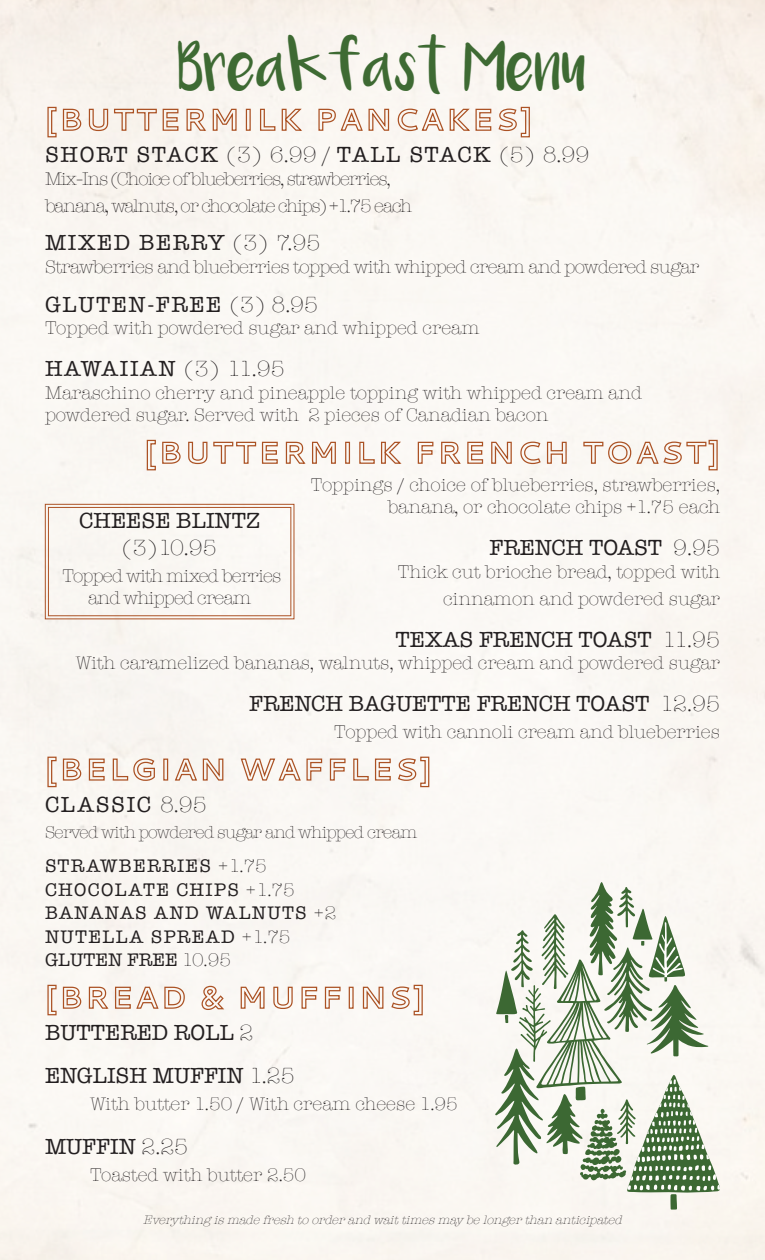
<style>
.page{position:relative;width:765px;height:1260px;background:#fff}
.page>*{position:absolute;margin:0;border:0;box-sizing:border-box;transform-origin:0 0}
.t1{font:37.5px "Luna";color:#3e6a33}
.t2{font:22.5px/27px "American Typewriter";color:#231f20;text-align:center}
.t3{font:22.5px "American Typewriter";letter-spacing:.07em;color:#231f20}
.t4{font:22.5px "American Typewriter";letter-spacing:.05em;color:#231f20}
.t5{font:300 18.75px/22.5px "American Typewriter";color:#231f20}
.t6{font:300 18.75px "American Typewriter";letter-spacing:-.06em;color:#231f20}
.t7{font:18.75px "American Typewriter";letter-spacing:.07em;color:#231f20}
.t8{font:300 18.75px "American Typewriter";letter-spacing:-.03em;color:#231f20}
.t9{font:300 18.75px/22.5px "American Typewriter";letter-spacing:-.04em;color:#231f20;text-align:center}
.t10{font:18.75px "American Typewriter";color:#231f20}
.t11{font:300 17.5px "American Typewriter";letter-spacing:-.04em;color:#231f20}
.t12{font:italic 300 12.5px "American Typewriter";color:#231f20}
.s1{font-weight:300}
</style>
<div class="page">
<svg style="left:47px;top:106px;width:35px;height:32px"></svg>
<svg style="left:88px;top:108px;width:91px;height:24px;background:#e7cfc1"></svg>
<svg style="left:186px;top:108px;width:51px;height:23px"></svg>
<div style="left:246px;top:109px;width:5px;height:22px;border:1px solid #ab5224"></div>
<svg style="left:259px;top:108px;width:45px;height:23px"></svg>
<svg style="left:318px;top:108px;width:72px;height:24px"></svg>
<svg style="left:397px;top:108px;width:95px;height:24px"></svg>
<svg style="left:498px;top:106px;width:33px;height:32px"></svg>
<svg style="left:47px;top:984px;width:35px;height:32px"></svg>
<svg style="left:88px;top:986px;width:98px;height:24px"></svg>
<svg style="left:201px;top:985px;width:25px;height:26px"></svg>
<svg style="left:240px;top:986px;width:25px;height:23px"></svg>
<svg style="left:273px;top:986px;width:20px;height:24px"></svg>
<svg style="left:301px;top:986px;width:17px;height:23px"></svg>
<svg style="left:324px;top:986px;width:17px;height:23px"></svg>
<div style="left:349px;top:987px;width:5px;height:22px;border:1px solid #ab5224"></div>
<svg style="left:362px;top:986px;width:22px;height:23px"></svg>
<svg style="left:391px;top:984px;width:32px;height:32px"></svg>
<svg style="left:495px;top:880px;width:226px;height:330px"></svg>
<svg style="left:146px;top:439px;width:35px;height:32px"></svg>
<svg style="left:188px;top:441px;width:90px;height:24px"></svg>
<svg style="left:285px;top:441px;width:52px;height:23px"></svg>
<div style="left:345px;top:442px;width:5px;height:22px;border:1px solid #ab5224"></div>
<svg style="left:359px;top:441px;width:44px;height:23px"></svg>
<svg style="left:417px;top:441px;width:17px;height:23px"></svg>
<svg style="left:440px;top:441px;width:44px;height:23px"></svg>
<svg style="left:491px;top:441px;width:21px;height:23px"></svg>
<svg style="left:520px;top:441px;width:47px;height:24px"></svg>
<svg style="left:583px;top:439px;width:135px;height:32px"></svg>
<svg style="left:47px;top:756px;width:35px;height:32px"></svg>
<svg style="left:88px;top:758px;width:17px;height:23px"></svg>
<svg style="left:112px;top:758px;width:44px;height:24px"></svg>
<div style="left:163px;top:759px;width:5px;height:22px;border:1px solid #ab5224"></div>
<svg style="left:174px;top:758px;width:50px;height:24px"></svg>
<svg style="left:240px;top:758px;width:83px;height:24px"></svg>
<svg style="left:329px;top:758px;width:17px;height:23px"></svg>
<svg style="left:353px;top:758px;width:38px;height:23px"></svg>
<svg style="left:397px;top:756px;width:33px;height:32px"></svg>
<div style="left:45px;top:504px;width:250px;height:116px;background:#faf7f3"></div>
<div style="left:48px;top:507px;width:243px;height:109px;border:1px solid #ac5225"></div>
<p class="t1" style="left:178px;top:56px;width:410px">Breakfast Menu</p>
<p class="t4" style="left:45px;top:137px;width:546px">SHORT STACK <span class="s1">(3) 6.99 /</span> TALL STACK <span class="s1">(5) 8.99</span></p>
<p class="t6" style="left:45px;top:165px;width:347px">Mix-Ins (Choice of blueberries, strawberries,</p>
<p class="t6" style="left:45px;top:192px;width:369px">banana, walnuts, or chocolate chips) +1.75 each</p>
<p class="t3" style="left:45px;top:226px;width:277px">MIXED BERRY <span class="s1">(3) 7.95</span></p>
<p class="t8" style="left:45px;top:253px;width:656px">Strawberries and blueberries topped with whipped cream and powdered sugar</p>
<p class="t3" style="left:45px;top:287px;width:275px">GLUTEN-FREE <span class="s1">(3) 8.95</span></p>
<p class="t5" style="left:45px;top:316px;width:436px">Topped with powdered sugar and whipped cream</p>
<p class="t3" style="left:45px;top:351px;width:241px">HAWAIIAN <span class="s1">(3) 11.95</span></p>
<p class="t5" style="left:45px;top:381px;width:599px">Maraschino cherry and pineapple topping with whipped cream and powdered sugar. Served with 2 pieces of Canadian bacon</p>
<p class="t5" style="left:311px;top:473px;width:411px">Toppings / choice of blueberries, strawberries,</p>
<p class="t5" style="left:388px;top:495px;width:334px">banana, or chocolate chips +1.75 each</p>
<p class="t2" style="left:489px;top:533px;width:232px">FRENCH TOAST <span class="s1">9.95</span></p>
<p class="t5" style="left:398px;top:560px;width:324px">Thick cut brioche bread, topped with</p>
<p class="t5" style="left:443px;top:587px;width:278px">cinnamon and powdered sugar</p>
<p class="t2" style="left:396px;top:625px;width:326px">TEXAS FRENCH TOAST <span class="s1">11.95</span></p>
<p class="t5" style="left:76px;top:651px;width:646px">With caramelized bananas, walnuts, whipped cream and powdered sugar</p>
<p class="t2" style="left:249px;top:689px;width:472px">FRENCH BAGUETTE FRENCH TOAST <span class="s1">12.95</span></p>
<p class="t5" style="left:334px;top:720px;width:387px">Topped with cannoli cream and blueberries</p>
<p class="t2" style="left:79px;top:506px;width:182px">CHEESE BLINTZ <span class="s1">(3)10.95</span></p>
<p class="t9" style="left:63px;top:564px;width:220px">Topped with mixed berries and whipped cream</p>
<p class="t3" style="left:45px;top:787px;width:163px">CLASSIC <span class="s1">8.95</span></p>
<p class="t11" style="left:45px;top:820px;width:374px">Served with powdered sugar and whipped cream</p>
<p class="t7" style="left:45px;top:851px;width:223px">STRAWBERRIES <span class="s1">+1.75</span></p>
<p class="t7" style="left:45px;top:875px;width:251px">CHOCOLATE CHIPS <span class="s1">+1.75</span></p>
<p class="t7" style="left:45px;top:899px;width:293px">BANANAS AND WALNUTS <span class="s1">+2</span></p>
<p class="t7" style="left:45px;top:923px;width:247px">NUTELLA SPREAD <span class="s1">+1.75</span></p>
<p class="t10" style="left:45px;top:945px;width:187px">GLUTEN FREE <span class="s1">10.95</span></p>
<p class="t2" style="left:45px;top:1018px;width:210px">BUTTERED ROLL <span class="s1">2</span></p>
<p class="t2" style="left:45px;top:1062px;width:251px">ENGLISH MUFFIN <span class="s1">1.25</span></p>
<p class="t5" style="left:90px;top:1092px;width:369px">With butter 1.50 / With cream cheese 1.95</p>
<p class="t2" style="left:45px;top:1132px;width:145px">MUFFIN <span class="s1">2.25</span></p>
<p class="t5" style="left:90px;top:1163px;width:218px">Toasted with butter 2.50</p>
<p class="t12" style="left:143px;top:1210px;width:484px">Everythingismadefreshtoorderandwaittimesmay belongerthan anticipated</p>
</div>
